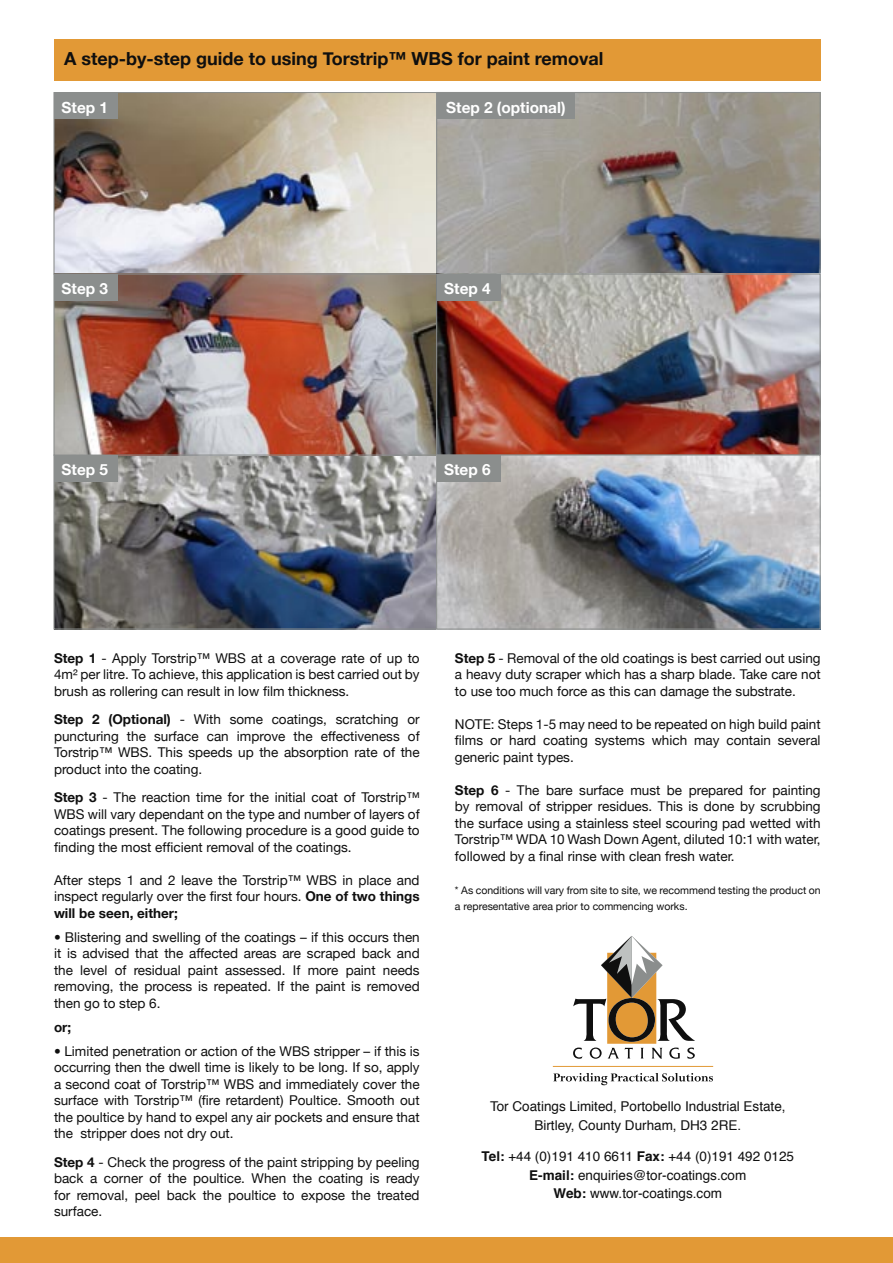
<style>
.page{position:relative;width:893px;height:1263px;background:#fff}
.page>*{position:absolute;margin:0;border:0;box-sizing:border-box;transform-origin:0 0}
.t1{font:700 18px "Helvetica Neue";color:#0f0f0f}
.t2{font:700 15.3px "Helvetica Neue";color:#fff}
.t3{font:13.5px/16.5px "Helvetica Neue";color:#0f0f0f;text-align:justify}
.t4{font:13.5px "Helvetica";color:#0f0f0f}
.t5{font:700 13.5px "Helvetica Neue";color:#0f0f0f}
.t6{font:10.5px/16.5px "Helvetica Neue";color:#0f0f0f}
.s1{font-weight:700}
</style>
<div class="page">
<div style="left:0;top:1237px;width:893px;height:26px;background:#e29936"></div>
<div style="left:54px;top:39px;width:767px;height:41px;background:#e29936"></div>
<img style="left:55px;top:94px;width:764px;height:534px">
<div style="left:53px;top:92px;width:384px;height:182px;border:1px solid #8b8e8d"></div>
<div style="left:53px;top:273px;width:384px;height:183px;border:1px solid #8b8e8d"></div>
<div style="left:436px;top:273px;width:385px;height:183px;border:1px solid #8b8e8d"></div>
<div style="left:436px;top:455px;width:385px;height:174px;border:1px solid #8b8e8d"></div>
<div style="left:54px;top:92px;width:64px;height:27px;background:#8b8e8d"></div>
<div style="left:437px;top:92px;width:137px;height:27px;background:#8b8e8d"></div>
<div style="left:54px;top:274px;width:64px;height:27px;background:#8b8e8d"></div>
<div style="left:437px;top:274px;width:64px;height:27px;background:#8b8e8d"></div>
<div style="left:54px;top:455px;width:64px;height:27px;background:#8b8e8d"></div>
<div style="left:437px;top:455px;width:63px;height:27px;background:#8b8e8d"></div>
<svg style="left:573px;top:936px;width:122px;height:123px"></svg>
<svg style="left:553px;top:1066px;width:160px;height:1px"></svg>
<svg style="left:553px;top:1073px;width:160px;height:12px"></svg>
<p class="t1" style="left:64px;top:48px;width:541px">A step-by-step guide to using Torstrip™ WBS for paint removal</p>
<p class="t2" style="left:62px;top:98px;width:48px">Step 1</p>
<p class="t2" style="left:446px;top:98px;width:121px">Step 2 (optional)</p>
<p class="t2" style="left:62px;top:279px;width:48px">Step 3</p>
<p class="t2" style="left:444px;top:279px;width:48px">Step 4</p>
<p class="t2" style="left:62px;top:460px;width:48px">Step 5</p>
<p class="t2" style="left:444px;top:460px;width:48px">Step 6</p>
<p class="t3" style="left:54px;top:649px;width:367px"><span class="s1">Step 1</span> - Apply Torstrip™ WBS at a coverage rate of up to 4m² per litre. To achieve, this application is best carried out by brush as rollering can result in low film thickness.</p>
<p class="t3" style="left:54px;top:711px;width:367px"><span class="s1">Step 2 (Optional)</span> - With some coatings, scratching or puncturing the surface can improve the effectiveness of Torstrip™ WBS. This speeds up the absorption rate of the product into the coating.</p>
<p class="t3" style="left:54px;top:789px;width:367px"><span class="s1">Step 3</span> - The reaction time for the initial coat of Torstrip™ WBS will vary dependant on the type and number of layers of coatings present. The following procedure is a good guide to finding the most efficient removal of the coatings.</p>
<p class="t3" style="left:54px;top:871px;width:367px">After steps 1 and 2 leave the Torstrip™ WBS in place and inspect regularly over the first four hours. <span class="s1">One of two things will be seen, either;</span></p>
<p class="t3" style="left:54px;top:928px;width:367px">• Blistering and swelling of the coatings – if this occurs then it is advised that the affected areas are scraped back and the level of residual paint assessed. If more paint needs removing, the process is repeated. If the paint is removed then go to step 6.</p>
<p class="t5" style="left:54px;top:1018px;width:19px">or;</p>
<p class="t3" style="left:54px;top:1042px;width:367px">• Limited penetration or action of the WBS stripper – if this is occurring then the dwell time is likely to be long. If so, apply a second coat of Torstrip™ WBS and immediately cover the surface with Torstrip™ (fire retardent) Poultice. Smooth out the poultice by hand to expel any air pockets and ensure that the stripper does not dry out.</p>
<p class="t3" style="left:54px;top:1153px;width:367px"><span class="s1">Step 4</span> - Check the progress of the paint stripping by peeling back a corner of the poultice. When the coating is ready for removal, peel back the poultice to expose the treated surface.</p>
<p class="t3" style="left:455px;top:649px;width:367px"><span class="s1">Step 5</span> - Removal of the old coatings is best carried out using a heavy duty scraper which has a sharp blade. Take care not to use too much force as this can damage the substrate.</p>
<p class="t3" style="left:455px;top:715px;width:367px">NOTE: Steps 1-5 may need to be repeated on high build paint films or hard coating systems which may contain several generic paint types.</p>
<p class="t3" style="left:455px;top:781px;width:367px"><span class="s1">Step 6</span> - The bare surface must be prepared for painting by removal of stripper residues. This is done by scrubbing the surface using a stainless steel scouring pad wetted with Torstrip™ WDA 10 Wash Down Agent, diluted 10:1 with water, followed by a final rinse with clean fresh water.</p>
<p class="t6" style="left:455px;top:882px;width:367px">* As conditions will vary from site to site, we recommend testing the product on a representative area prior to commencing works.</p>
<p class="t4" style="left:490px;top:1097px;width:297px">Tor Coatings Limited, Portobello Industrial Estate,</p>
<p class="t4" style="left:534px;top:1116px;width:208px">Birtley, County Durham, DH3 2RE.</p>
<p class="t4" style="left:482px;top:1147px;width:314px"><span class="s1">Tel:</span> +44 (0)191 410 6611 <span class="s1">Fax:</span> +44 (0)191 492 0125</p>
<p class="t4" style="left:529px;top:1166px;width:219px"><span class="s1">E-mail:</span> enquiries@tor-coatings.com</p>
<p class="t4" style="left:554px;top:1184px;width:170px"><span class="s1">Web:</span> www.tor-coatings.com</p>
</div>
